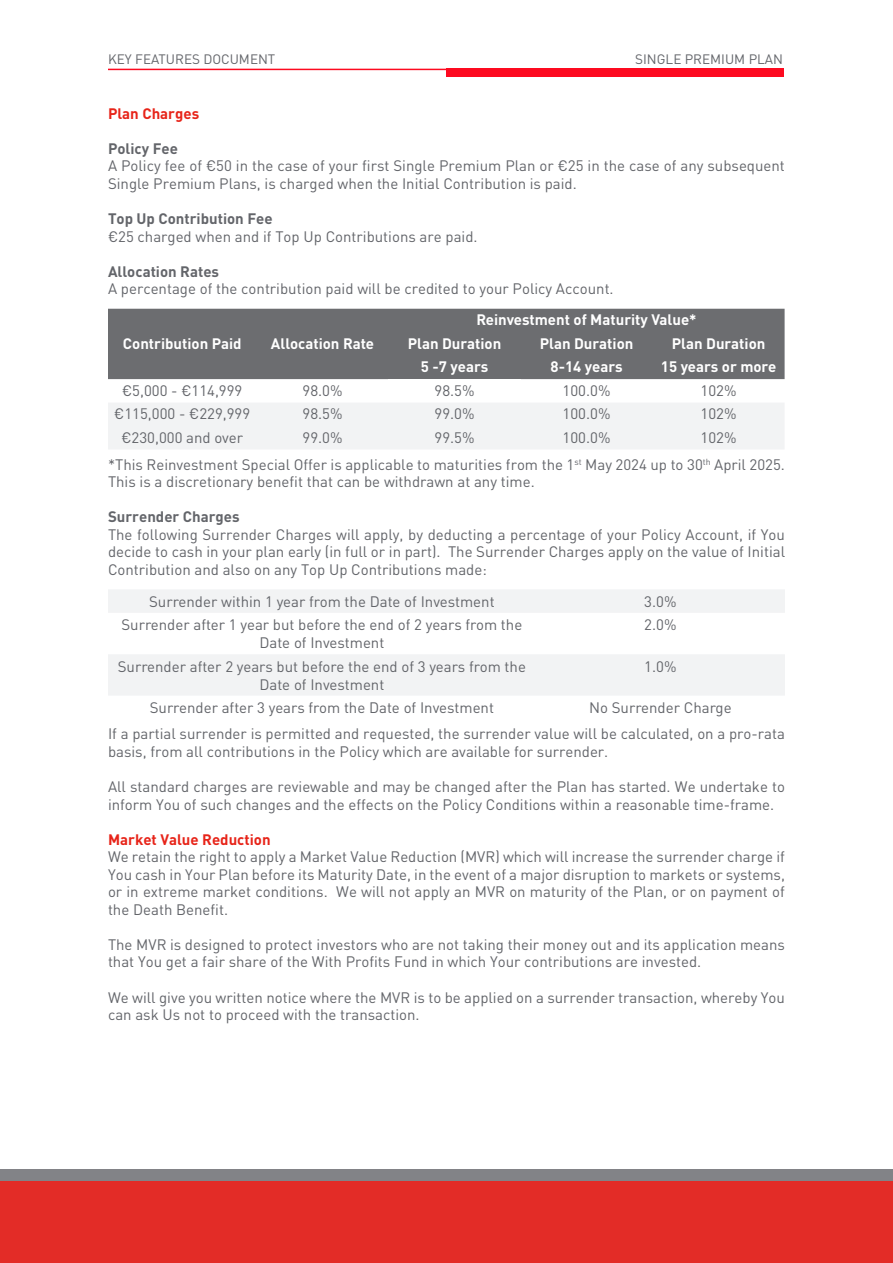
<style>
.page{position:relative;width:893px;height:1263px;background:#fff}
.page>*{position:absolute;margin:0;border:0;box-sizing:border-box;transform-origin:0 0}
.Body{font:15px/17.5px "DIN Pro";color:#63656a}
.Heading_2{font:15px/17.5px "DIN Pro";color:#63656a;text-align:center}
.t1{font:700 15px "DIN Pro";color:#fff}
.Heading_2-2{font:700 15px "DIN Pro";color:#63656a}
.Heading_2-3{font:700 15px "DIN Pro";color:#e72419}
.Heading_1{font:700 15px "DIN Pro";color:#e72419}
.t2{font:13.5px "DIN Pro";color:#63656a}
</style>
<div class="page">
<div style="left:0;top:1170px;width:893px;height:11px;background:#828387"></div>
<div style="left:0;top:1181px;width:893px;height:82px;background:#e32c27"></div>
<div style="left:108px;top:309px;width:677px;height:70px;background:#6c6d70"></div>
<div style="left:108px;top:403px;width:676px;height:46px;background:#f2f3f4"></div>
<svg style="left:108px;top:590px;width:677px;height:105px;fill:#f2f3f4"></svg>
<hr style="left:108px;top:69px;width:339px;height:1px;background:#fd0a20">
<div style="left:446px;top:69px;width:338px;height:8px;background:#fd0a20"></div>
<p class="t2" style="left:108px;top:48px;width:169px">KEY FEATURES DOCUMENT</p>
<p class="t2" style="left:635px;top:48px;width:149px">SINGLE PREMIUM PLAN</p>
<p class="Heading_1" style="left:108px;top:101px;width:93px">Plan Charges</p>
<p class="Heading_2-2" style="left:108px;top:136px;width:71px">Policy Fee</p>
<p class="Body" style="left:108px;top:156px;width:678px">A Policy fee of €50 in the case of your first Single Premium Plan or €25 in the case of any subsequent<br>Single Premium Plans, is charged when the Initial Contribution is paid.</p>
<p class="Heading_2-2" style="left:108px;top:206px;width:166px">Top Up Contribution Fee</p>
<p class="Body" style="left:108px;top:226px;width:371px">€25 charged when and if Top Up Contributions are paid.</p>
<p class="Heading_2-2" style="left:108px;top:259px;width:113px">Allocation Rates</p>
<p class="Body" style="left:108px;top:279px;width:507px">A percentage of the contribution paid will be credited to your Policy Account.</p>
<p class="t1" style="left:476px;top:307px;width:222px">Reinvestment of Maturity Value*</p>
<p class="t1" style="left:123px;top:331px;width:120px">Contribution Paid</p>
<p class="t1" style="left:271px;top:331px;width:105px">Allocation Rate</p>
<p class="t1" style="left:408px;top:331px;width:95px">Plan Duration</p>
<p class="t1" style="left:540px;top:331px;width:95px">Plan Duration</p>
<p class="t1" style="left:672px;top:331px;width:95px">Plan Duration</p>
<p class="t1" style="left:421px;top:354px;width:69px">5 -7 years</p>
<p class="t1" style="left:551px;top:354px;width:73px">8-14 years</p>
<p class="t1" style="left:661px;top:354px;width:117px">15 years or more</p>
<p class="Heading_2" style="left:122px;top:380px;width:122px">€5,000 - €114,999</p>
<p class="Heading_2" style="left:302px;top:380px;width:42px">98.0%</p>
<p class="Heading_2" style="left:434px;top:380px;width:42px">98.5%</p>
<p class="Heading_2" style="left:563px;top:380px;width:49px">100.0%</p>
<p class="Heading_2" style="left:701px;top:380px;width:37px">102%</p>
<p class="Heading_2" style="left:114px;top:404px;width:138px">€115,000 - €229,999</p>
<p class="Heading_2" style="left:302px;top:404px;width:42px">98.5%</p>
<p class="Heading_2" style="left:434px;top:404px;width:42px">99.0%</p>
<p class="Heading_2" style="left:563px;top:404px;width:49px">100.0%</p>
<p class="Heading_2" style="left:701px;top:404px;width:37px">102%</p>
<p class="Heading_2" style="left:121px;top:427px;width:123px">€230,000 and over</p>
<p class="Heading_2" style="left:302px;top:427px;width:42px">99.0%</p>
<p class="Heading_2" style="left:434px;top:427px;width:42px">99.5%</p>
<p class="Heading_2" style="left:563px;top:427px;width:49px">100.0%</p>
<p class="Heading_2" style="left:701px;top:427px;width:37px">102%</p>
<p class="Body" style="left:108px;top:454px;width:678px">*This Reinvestment Special Offer is applicable to maturities from the 1<sup>st</sup> May 2024 up to 30<sup>th</sup> April 2025.<br>This is a discretionary benefit that can be withdrawn at any time.</p>
<p class="Heading_2-2" style="left:108px;top:504px;width:133px">Surrender Charges</p>
<p class="Body" style="left:108px;top:524px;width:679px;text-align:justify">The following Surrender Charges will apply, by deducting a percentage of your Policy Account, if You decide to cash in your plan early (in full or in part). The Surrender Charges apply on the value of Initial Contribution and also on any Top Up Contributions made:</p>
<p class="Heading_2" style="left:149px;top:591px;width:347px">Surrender within 1 year from the Date of Investment</p>
<p class="Heading_2" style="left:644px;top:591px;width:34px">3.0%</p>
<p class="Heading_2" style="left:121px;top:614px;width:402px;line-height:18px">Surrender after 1 year but before the end of 2 years from the<br>Date of Investment</p>
<p class="Heading_2" style="left:644px;top:615px;width:34px">2.0%</p>
<p class="Heading_2" style="left:118px;top:656px;width:410px;line-height:18px">Surrender after 2 years but before the end of 3 years from the<br>Date of Investment</p>
<p class="Heading_2" style="left:644px;top:656px;width:34px">1.0%</p>
<p class="Heading_2" style="left:150px;top:697px;width:346px">Surrender after 3 years from the Date of Investment</p>
<p class="Heading_2" style="left:589px;top:697px;width:144px">No Surrender Charge</p>
<p class="Body" style="left:108px;top:724px;width:678px">If a partial surrender is permitted and requested, the surrender value will be calculated, on a pro-rata basis, from all contributions in the Policy which are available for surrender.</p>
<p class="Body" style="left:108px;top:776px;width:678px">All standard charges are reviewable and may be changed after the Plan has started. We undertake to inform You of such changes and the effects on the Policy Conditions within a reasonable time-frame.</p>
<p class="Heading_2-3" style="left:108px;top:827px;width:164px">Market Value Reduction</p>
<p class="Heading_2" style="left:108px;top:846px;width:678px;text-align:justify">We retain the right to apply a Market Value Reduction (MVR) which will increase the surrender charge if You cash in Your Plan before its Maturity Date, in the event of a major disruption to markets or systems, or in extreme market conditions. We will not apply an MVR on maturity of the Plan, or on payment of the Death Benefit.</p>
<p class="Heading_2" style="left:108px;top:934px;width:678px;text-align:left">The MVR is designed to protect investors who are not taking their money out and its application means that You get a fair share of the With Profits Fund in which Your contributions are invested.</p>
<p class="Heading_2" style="left:108px;top:987px;width:678px;text-align:left">We will give you written notice where the MVR is to be applied on a surrender transaction, whereby You can ask Us not to proceed with the transaction.</p>
</div>
